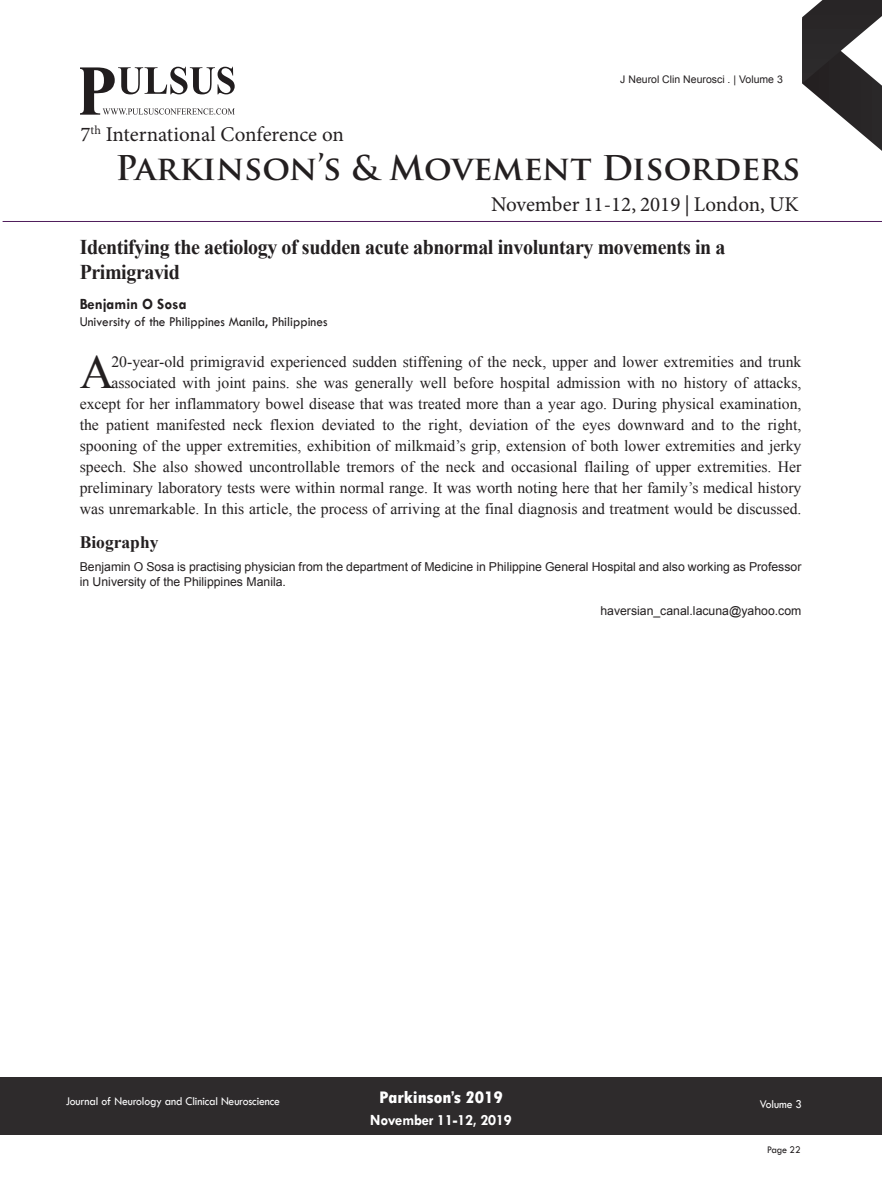
<style>
.page{position:relative;width:882px;height:1197px;background:#fff}
.page>*{position:absolute;margin:0;border:0;box-sizing:border-box;transform-origin:0 0}
.t1{font:47.43px "Times New Roman";color:#231f20}
.t2{font:700 33.25px "Trajan Pro";color:#231f20}
.t3{font:700 21px/24.5px "Times New Roman";letter-spacing:-.02em;color:#231f20;scale:.95 1}
.t4{font:21px "Minion Pro";color:#231f20}
.t5{font:800 condensed 17.5px "Tw Cen";letter-spacing:-.01em;color:#fff;scale:1.1 1}
.t6{font:700 17.5px "Times New Roman";color:#231f20}
.t7{font:15.75px/21px "Times New Roman";color:#231f20;text-align:right}
.t8{font:700 15.75px "Tw Cen";letter-spacing:-.01em;color:#fff;scale:.95 1}
.t9{font:700 15.75px "Tw Cen";color:#231f20;scale:.95 1}
.t10{font:14px "Tw Cen";color:#231f20;scale:.95 1}
.t11{font:12.25px/15.8px "Arial";color:#231f20}
.t12{font:12.25px "Tw Cen";letter-spacing:-.01em;color:#fff;scale:.95 1}
.t13{font:10.5px "Arial";color:#231f20}
.t14{font:10.5px "Tw Cen";letter-spacing:-.02em;color:#231f20;scale:.95 1}
</style>
<div class="page">
<svg style="left:802px;top:0;width:80px;height:151px"></svg>
<div style="left:0;top:1077px;width:882px;height:58px;background:#2e2b2c"></div>
<svg style="left:80px;top:67px;width:155px;height:48px"></svg>
<hr style="left:3px;top:221px;width:879px;height:1px;background:#4e1c5b">
<h3 class="t4" style="left:81px;top:120px;width:265px">7<sup>th</sup> International Conference on</h3>
<p class="t13" style="left:620px;top:73px;width:164px">J Neurol Clin Neurosci . | Volume 3</p>
<h2 class="t2" style="left:115px;top:148px;width:686px">Parkinson’s &amp; Movement Disorders</h2>
<h3 class="t4" style="left:491px;top:190px;width:309px">November 11-12, 2019 | London, UK</h3>
<h3 class="t3" style="left:80px;top:235px;width:681px">Identifying the aetiology of sudden acute abnormal involuntary movements in a<br>Primigravid</h3>
<p class="t9" style="left:80px;top:294px;width:114px">Benjamin O Sosa</p>
<p class="t10" style="left:80px;top:313px;width:262px">University of the Philippines Manila, Philippines</p>
<h1 class="t1" style="left:80px;top:340px;width:36px">A</h1>
<p class="t7" style="left:80px;top:351px;width:723px">20-year-old primigravid experienced sudden stiffening of the neck, upper and lower extremities and trunk associated with joint pains. she was generally well before hospital admission with no history of attacks, except for her inflammatory bowel disease that was treated more than a year ago. During physical examination, the patient manifested neck flexion deviated to the right, deviation of the eyes downward and to the right, spooning of the upper extremities, exhibition of milkmaid’s grip, extension of both lower extremities and jerky speech. She also showed uncontrollable tremors of the neck and occasional flailing of upper extremities. Her preliminary laboratory tests were within normal range. It was worth noting here that her family’s medical history was unremarkable. In this article, the process of arriving at the final diagnosis and treatment would be discussed.</p>
<p class="t6" style="left:80px;top:530px;width:80px">Biography</p>
<p class="t11" style="left:80px;top:559px;width:723px">Benjamin O Sosa is practising physician from the department of Medicine in Philippine General Hospital and also working as Professor in University of the Philippines Manila.</p>
<p class="t11" style="left:600px;top:603px;width:203px">haversian_canal.lacuna@yahoo.com</p>
<p class="t12" style="left:66px;top:1094px;width:227px">Journal of Neurology and Clinical Neuroscience</p>
<p class="t5" style="left:379px;top:1087px;width:114px">Parkinson’s 2019</p>
<p class="t8" style="left:370px;top:1111px;width:151px">November 11-12, 2019</p>
<p class="t12" style="left:760px;top:1097px;width:46px">Volume 3</p>
<p class="t14" style="left:767px;top:1143px;width:37px">Page 22</p>
</div>
